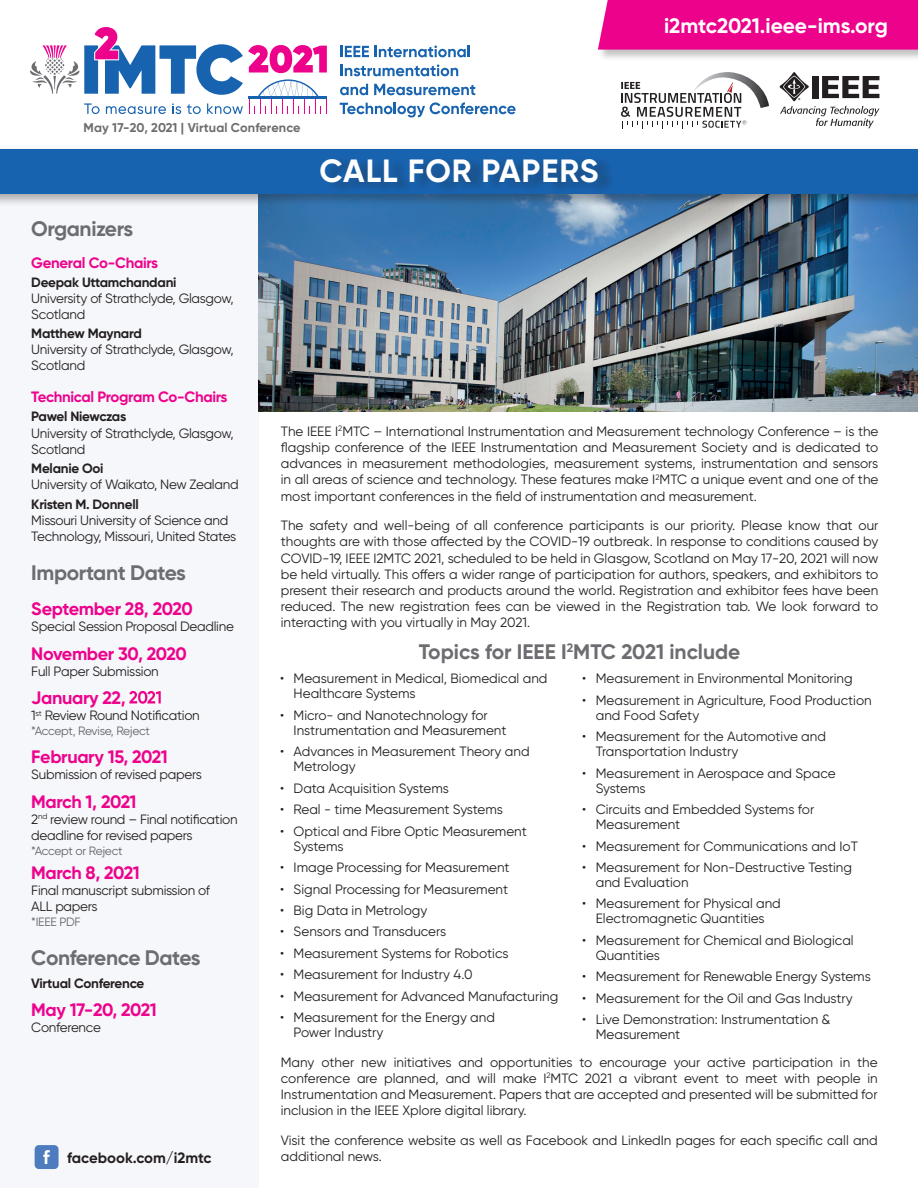
<style>
.page{position:relative;width:918px;height:1188px;background:#fff}
.page>*{position:absolute;margin:0;border:0;box-sizing:border-box;transform-origin:0 0}
.t1{font:700 32.1px "Gilroy";letter-spacing:.03em;color:#fff}
.t2{font:700 21px "Gilroy";letter-spacing:-.02em;color:#6c6d70}
.t3{font:700 21px "Gilroy";color:#6c6d70}
.t4{font:700 21px "Gilroy";color:#fff}
.t5{font:700 18px "Gilroy";letter-spacing:-.02em;color:#ed028c}
.t6{font:700 15px "Gilroy";letter-spacing:-.02em;color:#ed028c}
.t7{font:700 15px "Gilroy";color:#231f20}
.t8{font:13.5px/16.2px "Gilroy";color:#231f20}
.t9{font:13.5px/16px "Gilroy";letter-spacing:-.02em;color:#231f20}
.t10{font:700 13.5px "Gilroy";letter-spacing:-.02em;color:#231f20}
.t11{font:700 12.75px "Gilroy";letter-spacing:.01em;color:#6c6d70}
.t12{font:12px "Gilroy";letter-spacing:-.02em;color:#636366}
</style>
<div class="page">
<div style="left:0;top:158px;width:258px;height:1030px;background:#f6f7fb"></div>
<svg style="left:30px;top:27px;width:297px;height:87px"></svg>
<svg style="left:341px;top:46px;width:28px;height:11px"></svg>
<svg style="left:375px;top:45px;width:95px;height:12px"></svg>
<svg style="left:341px;top:64px;width:117px;height:12px"></svg>
<svg style="left:340px;top:84px;width:28px;height:11px"></svg>
<svg style="left:374px;top:84px;width:101px;height:11px"></svg>
<svg style="left:340px;top:102px;width:176px;height:16px"></svg>
<img style="left:258px;top:207px;width:660px;height:205px">
<svg style="left:780px;top:72px;width:99px;height:56px"></svg>
<svg style="left:621px;top:72px;width:148px;height:56px"></svg>
<svg style="left:35px;top:1145px;width:24px;height:24px"></svg>
<div style="left:0;top:145px;width:918px;height:62px;background:#231f20;opacity:.36"></div>
<div style="left:0;top:149px;width:918px;height:45px;background:#1863b0"></div>
<div style="left:323px;top:156px;width:294px;height:39px;background:#231f20;opacity:.36"></div>
<div style="left:597px;top:0;width:321px;height:61px;background:#231f20;opacity:.27"></div>
<div style="left:598px;top:0;width:320px;height:50px;background:#ed028c"></div>
<img style="left:129px;top:690px;width:32px;height:14px">
<p class="t11" style="left:84px;top:119px;width:218px">May 17-20, 2021 | Virtual Conference</p>
<h1 class="t1" style="left:319px;top:151px;width:281px">CALL FOR PAPERS</h1>
<h2 class="t4" style="left:664px;top:13px;width:225px">i2mtc2021.ieee-ims.org</h2>
<h2 class="t2" style="left:31px;top:216px;width:103px">Organizers</h2>
<p class="t6" style="left:31px;top:253px;width:128px">General Co-Chairs</p>
<p class="t10" style="left:31px;top:274px;width:147px">Deepak Uttamchandani</p>
<p class="t9" style="left:31px;top:290px;width:204px">University of Strathclyde, Glasgow,<br>Scotland</p>
<p class="t10" style="left:31px;top:325px;width:112px">Matthew Maynard</p>
<p class="t9" style="left:31px;top:341px;width:204px">University of Strathclyde, Glasgow,<br>Scotland</p>
<p class="t6" style="left:31px;top:387px;width:198px">Technical Program Co-Chairs</p>
<p class="t10" style="left:31px;top:408px;width:96px">Pawel Niewczas</p>
<p class="t9" style="left:31px;top:425px;width:204px">University of Strathclyde, Glasgow,<br>Scotland</p>
<p class="t10" style="left:31px;top:460px;width:74px">Melanie Ooi</p>
<p class="t9" style="left:31px;top:476px;width:209px">University of Waikato, New Zealand</p>
<p class="t10" style="left:31px;top:496px;width:109px">Kristen M. Donnell</p>
<p class="t9" style="left:31px;top:512px;width:206px">Missouri University of Science and<br>Technology, Missouri, United States</p>
<h2 class="t2" style="left:31px;top:559px;width:156px">Important Dates</h2>
<h3 class="t5" style="left:31px;top:597px;width:163px">September 28, 2020</h3>
<p class="t9" style="left:31px;top:618px;width:204px">Special Session Proposal Deadline</p>
<h3 class="t5" style="left:31px;top:642px;width:157px">November 30, 2020</h3>
<p class="t9" style="left:31px;top:663px;width:129px">Full Paper Submission</p>
<h3 class="t5" style="left:31px;top:687px;width:96px">January 22,</h3>
<p class="t9" style="left:31px;top:707px;width:170px">1<sup>st</sup> Review Round Notification</p>
<p class="t12" style="left:31px;top:723px;width:120px">*Accept, Revise, Reject</p>
<h3 class="t5" style="left:31px;top:746px;width:138px">February 15, 2021</h3>
<p class="t9" style="left:31px;top:766px;width:172px">Submission of revised papers</p>
<h3 class="t5" style="left:31px;top:790px;width:107px">March 1, 2021</h3>
<p class="t9" style="left:31px;top:811px;width:208px">2<sup>nd</sup> review round – Final notification deadline for revised papers</p>
<p class="t12" style="left:31px;top:844px;width:93px">*Accept or Reject</p>
<h3 class="t5" style="left:31px;top:861px;width:110px">March 8, 2021</h3>
<p class="t9" style="left:31px;top:882px;width:180px">Final manuscript submission of<br>ALL papers</p>
<p class="t12" style="left:31px;top:915px;width:51px">*IEEE PDF</p>
<h2 class="t2" style="left:31px;top:944px;width:171px">Conference Dates</h2>
<p class="t10" style="left:31px;top:975px;width:115px">Virtual Conference</p>
<h3 class="t5" style="left:31px;top:999px;width:127px">May 17-20, 2021</h3>
<p class="t9" style="left:31px;top:1019px;width:71px">Conference</p>
<p class="t8" style="left:281px;top:423px;width:599px;text-align:justify">The IEEE I<sup>2</sup>MTC – International Instrumentation and Measurement technology Conference – is the flagship conference of the IEEE Instrumentation and Measurement Society and is dedicated to advances in measurement methodologies, measurement systems, instrumentation and sensors in all areas of science and technology. These features make I<sup>2</sup>MTC a unique event and one of the most important conferences in the field of instrumentation and measurement.</p>
<p class="t8" style="left:281px;top:517px;width:599px;text-align:justify">The safety and well-being of all conference participants is our priority. Please know that our thoughts are with those affected by the COVID-19 outbreak. In response to conditions caused by COVID-19, IEEE I2MTC 2021, scheduled to be held in Glasgow, Scotland on May 17-20, 2021 will now be held virtually. This offers a wider range of participation for authors, speakers, and exhibitors to present their research and products around the world. Registration and exhibitor fees have been reduced. The new registration fees can be viewed in the Registration tab. We look forward to interacting with you virtually in May 2021.</p>
<h2 class="t3" style="left:419px;top:639px;width:323px">Topics for IEEE I<sup>2</sup>MTC 2021 include</h2>
<p class="t8" style="left:294px;top:671px;width:255px;line-height:15px;text-indent:-14px">• Measurement in Medical, Biomedical and<br>Healthcare Systems</p>
<p class="t8" style="left:294px;top:707px;width:214px;line-height:15px;text-indent:-14px">• Micro- and Nanotechnology for<br>Instrumentation and Measurement</p>
<p class="t8" style="left:294px;top:744px;width:237px;line-height:15px;text-indent:-14px">• Advances in Measurement Theory and<br>Metrology</p>
<p class="t8" style="left:280px;top:780px;width:170px">• Data Acquisition Systems</p>
<p class="t8" style="left:280px;top:801px;width:224px">• Real - time Measurement Systems</p>
<p class="t8" style="left:294px;top:823px;width:235px;line-height:15px;text-indent:-14px">• Optical and Fibre Optic Measurement<br>Systems</p>
<p class="t8" style="left:280px;top:859px;width:231px">• Image Processing for Measurement</p>
<p class="t8" style="left:280px;top:881px;width:230px">• Signal Processing for Measurement</p>
<p class="t8" style="left:280px;top:902px;width:149px">• Big Data in Metrology</p>
<p class="t8" style="left:280px;top:924px;width:168px">• Sensors and Transducers</p>
<p class="t8" style="left:280px;top:945px;width:230px">• Measurement Systems for Robotics</p>
<p class="t8" style="left:280px;top:966px;width:194px">• Measurement for Industry 4.0</p>
<p class="t8" style="left:280px;top:988px;width:280px">• Measurement for Advanced Manufacturing</p>
<p class="t8" style="left:294px;top:1010px;width:203px;line-height:15px;text-indent:-14px">• Measurement for the Energy and<br>Power Industry</p>
<p class="t8" style="left:582px;top:670px;width:272px">• Measurement in Environmental Monitoring</p>
<p class="t8" style="left:596px;top:692px;width:277px;line-height:15px;text-indent:-14px">• Measurement in Agriculture, Food Production and Food Safety</p>
<p class="t8" style="left:596px;top:729px;width:232px;line-height:15px;text-indent:-14px">• Measurement for the Automotive and<br>Transportation Industry</p>
<p class="t8" style="left:596px;top:765px;width:241px;line-height:15px;text-indent:-14px">• Measurement in Aerospace and Space<br>Systems</p>
<p class="t8" style="left:596px;top:802px;width:220px;line-height:15px;text-indent:-14px">• Circuits and Embedded Systems for<br>Measurement</p>
<p class="t8" style="left:582px;top:838px;width:277px">• Measurement for Communications and IoT</p>
<p class="t8" style="left:596px;top:860px;width:258px;line-height:15px;text-indent:-14px">• Measurement for Non-Destructive Testing and Evaluation</p>
<p class="t8" style="left:582px;top:896px;width:200px;line-height:15px;text-align:center">• Measurement for Physical and<br>Electromagnetic Quantities</p>
<p class="t8" style="left:596px;top:933px;width:259px;line-height:15px;text-indent:-14px">• Measurement for Chemical and Biological<br>Quantities</p>
<p class="t8" style="left:582px;top:968px;width:290px">• Measurement for Renewable Energy Systems</p>
<p class="t8" style="left:582px;top:990px;width:272px">• Measurement for the Oil and Gas Industry</p>
<p class="t8" style="left:596px;top:1012px;width:236px;line-height:15px;text-indent:-14px">• Live Demonstration: Instrumentation &amp;<br>Measurement</p>
<p class="t8" style="left:281px;top:1054px;width:598px;text-align:justify">Many other new initiatives and opportunities to encourage your active participation in the conference are planned, and will make I<sup>2</sup>MTC 2021 a vibrant event to meet with people in Instrumentation and Measurement. Papers that are accepted and presented will be submitted for inclusion in the IEEE Xplore digital library.</p>
<p class="t8" style="left:281px;top:1132px;width:598px">Visit the conference website as well as Facebook and LinkedIn pages for each specific call and</p>
<p class="t7" style="left:67px;top:1148px;width:146px">facebook.com/i2mtc</p>
<p class="t8" style="left:281px;top:1148px;width:103px">additional news.</p>
</div>
